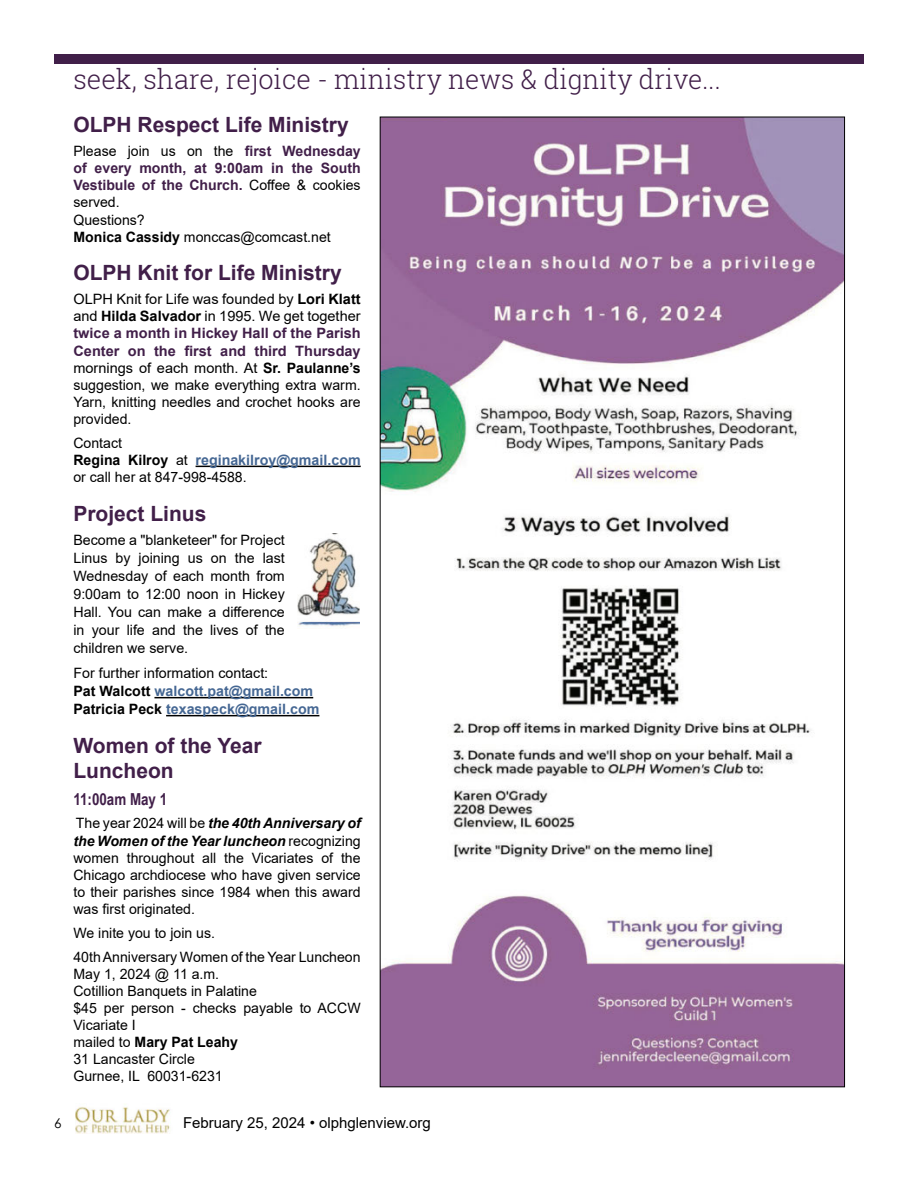
<style>
.page{position:relative;width:918px;height:1188px;background:#fff}
.page>*{position:absolute;margin:0;border:0;box-sizing:border-box;transform-origin:0 0}
.t1{font:300 27px "Roboto Slab";color:#411f49}
.t2{font:700 21px/25.2px "Nqwlrk Arial";color:#411f49}
.t3{font:700 16.5px "Arial Narrow";color:#411f49}
.t4{font:15px "Hbxypq Arial";color:#000}
.t5{font:14.25px/17.1px "Hbxypq Arial";color:#000}
.t6{font:700 14.25px/17.1px "Nqwlrk Arial";color:#411f49}
.t7{font:700 14.25px/18px "Nqwlrk Arial";color:#456793}
.t8{font:14.25px "Hhpvnd Arial";color:#000}
.t9{font:italic 700 14.25px/17.1px "Arial";color:#000}
.t10{font:700 14.25px "Mmctsv Arial";color:#411f49}
.t11{font:700 14.25px "Nqwlrk Arial";color:#000}
.t12{font:13.5px "Century Gothic";color:#000}
.s1{font-family:"Mmctsv Arial";font-weight:700;color:#411f49}
.s2{font-family:"Hbxypq Arial";font-weight:400;color:#000}
.s3{font-family:"Nqwlrk Arial";font-weight:700}
.s4{font-family:"Hhpvnd Arial"}
.s5{color:#000}
.s6{font-family:"Hhpvnd Arial";font-weight:400;color:#000}
.s7{font-family:"Hbxypq Arial";font-weight:400;font-style:normal}
.s8{font-family:"Hbxypq Arial";font-weight:400}
</style>
<div class="page">
<img style="left:75px;top:1107px;width:95px;height:27px">
<div style="left:54px;top:54px;width:810px;height:9px;background:#411f49"></div>
<hr style="left:196px;top:466px;width:165px;height:1px;background:#000">
<hr style="left:154px;top:697px;width:159px;height:1px;background:#000">
<hr style="left:166px;top:715px;width:153px;height:1px;background:#000">
<img style="left:382px;top:119px;width:461px;height:966px">
<img style="left:297px;top:534px;width:63px;height:93px">
<h1 class="t1" style="left:73px;top:60px;width:649px">seek, share, rejoice - ministry news &amp; dignity drive...</h1>
<h2 class="t2" style="left:73px;top:113px;width:277px">OLPH Respect Life Ministry</h2>
<p class="t5" style="left:73px;top:143px;width:289px">Please join us on the <span class="s1">first Wednesday</span></p>
<p class="t6" style="left:73px;top:160px;width:289px">of every month, at 9:00am in the South<br>Vestibule of the Church. <span class="s2">Coffee &amp; cookies</span></p>
<p class="t8" style="left:73px;top:193px;width:48px">served.</p>
<p class="t5" style="left:73px;top:211px;width:259px">Questions?<br><span class="s3">Monica Cassidy</span> monccas@comcast.net</p>
<h2 class="t2" style="left:73px;top:261px;width:270px">OLPH Knit for Life Ministry</h2>
<p class="t8" style="left:73px;top:289px;width:289px">OLPH Knit for Life was founded by <span class="s3">Lori Klatt</span></p>
<p class="t5" style="left:73px;top:308px;width:289px"><span class="s4">and</span> <span class="s3">Hilda Salvador</span> in 1995. We get together</p>
<p class="t6" style="left:73px;top:325px;width:289px">twice a month in Hickey Hall of the Parish</p>
<p class="t10" style="left:73px;top:340px;width:289px">Center on the first and third Thursday</p>
<p class="t5" style="left:73px;top:359px;width:289px;text-align:justify">mornings of each month. At <span class="s3">Sr. Paulanne’s </span>suggestion, we make everything extra warm.<br>Yarn, knitting needles and crochet hooks are</p>
<p class="t8" style="left:73px;top:409px;width:60px">provided.</p>
<p class="t5" style="left:73px;top:434px;width:50px">Contact</p>
<p class="t7" style="left:73px;top:451px;width:289px"><span class="s5">Regina Kilroy</span> <span class="s6">at</span> reginakilroy@gmail.com</p>
<p class="t5" style="left:73px;top:468px;width:175px">or call her at 847-998-4588.</p>
<h2 class="t2" style="left:73px;top:501px;width:135px">Project Linus</h2>
<p class="t5" style="left:73px;top:531px;width:213px;line-height:18px;text-align:justify">Become a "blanketeer" for Project Linus by joining us on the last Wednesday of each month from 9:00am to 12:00 noon in Hickey Hall. You can make a difference</p>
<p class="t8" style="left:73px;top:621px;width:213px">in your life and the lives of the</p>
<p class="t5" style="left:73px;top:636px;width:196px;line-height:24.8px">children we serve.<br>For further information contact:</p>
<p class="t7" style="left:73px;top:682px;width:247px"><span class="s5">Pat Walcott</span> walcott.pat@gmail.com<br><span class="s5">Patricia Peck</span> texaspeck@gmail.com</p>
<h2 class="t2" style="left:73px;top:733px;width:190px">Women of the Year<br>Luncheon</h2>
<p class="t3" style="left:73px;top:786px;width:95px">11:00am May 1</p>
<p class="t9" style="left:73px;top:815px;width:289px"><span class="s7">The year 2024 will be</span> the 40th Anniversary of the Women of the Year luncheon <span class="s7">recognizing</span></p>
<p class="t5" style="left:73px;top:849px;width:289px;text-align:justify">women throughout all the Vicariates of the Chicago archdiocese who have given service to their parishes since 1984 when this award was first originated.</p>
<p class="t5" style="left:73px;top:921px;width:289px;line-height:23.9px">We inite you to join us.<br>40th Anniversary Women of the Year Luncheon</p>
<p class="t5" style="left:73px;top:965px;width:289px">May 1, 2024 @ 11 a.m.<br>Cotillion Banquets in Palatine<br>$45 per person - checks payable to ACCW<br>Vicariate I</p>
<p class="t11" style="left:73px;top:1032px;width:166px"><span class="s8">mailed to</span> Mary Pat Leahy</p>
<p class="t5" style="left:73px;top:1051px;width:151px">31 Lancaster Circle<br>Gurnee, IL 60031-6231</p>
<p class="t12" style="left:54px;top:1113px;width:9px">6</p>
<p class="t4" style="left:183px;top:1112px;width:249px">February 25, 2024 • olphglenview.org</p>
</div>
